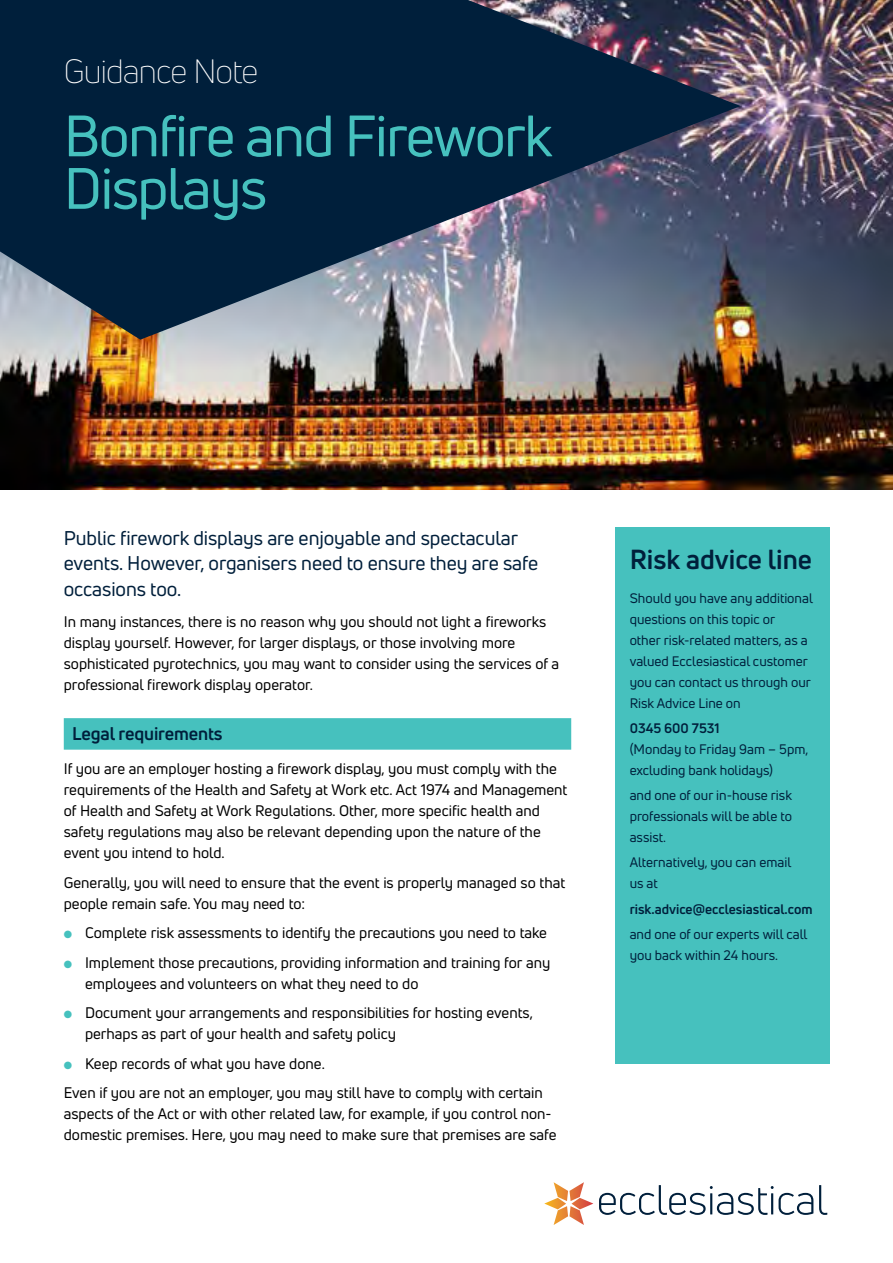
<style>
.page{position:relative;width:893px;height:1263px;background:#fff}
.page>*{position:absolute;margin:0;border:0;box-sizing:border-box;transform-origin:0 0}
.t1{font:57px/52.5px "Uni Neue";letter-spacing:-.025em;color:#46c1be}
.t2{font:300 33px "Uni Neue";letter-spacing:-.025em;color:#fff}
.t3{font:700 27px "Uni Neue";color:#001f3b}
.t4{font:19.5px/25.5px "Uni Neue";letter-spacing:-.005em;color:#001f3b}
.t5{font:700 18px "Uni Neue";letter-spacing:-.005em;color:#001f3b}
.t6{font:15px/21px "Uni Neue";color:#000}
.t7{font:13.5px/21px "Uni Neue";color:#001f3b}
.t8{font:700 13.5px "Uni Neue";color:#001f3b}
.s1{color:#46c1be}
</style>
<div class="page">
<div style="left:615px;top:527px;width:214px;height:537px;background:#46c1be"></div>
<div style="left:64px;top:718px;width:507px;height:32px;background:#46c1be"></div>
<img style="left:0;top:0;width:893px;height:489px">
<svg style="left:0;top:0;width:740px;height:340px;background:#2b4058"></svg>
<svg style="left:599px;top:1185px;width:228px;height:30px"></svg>
<svg style="left:544px;top:1182px;width:49px;height:43px"></svg>
<p class="t2" style="left:64px;top:51px;width:196px">Guidance Note</p>
<p class="t1" style="left:64px;top:109px;width:490px">Bonfire and Firework<br>Displays</p>
<h3 class="t4" style="left:64px;top:525px;width:476px">Public firework displays are enjoyable and spectacular events. However, organisers need to ensure they are safe occasions too.</h3>
<p class="t6" style="left:64px;top:611px;width:497px">In many instances, there is no reason why you should not light a fireworks display yourself. However, for larger displays, or those involving more sophisticated pyrotechnics, you may want to consider using the services of a professional firework display operator.</p>
<h4 class="t5" style="left:72px;top:723px;width:152px">Legal requirements</h4>
<p class="t6" style="left:64px;top:758px;width:505px">If you are an employer hosting a firework display, you must comply with the requirements of the Health and Safety at Work etc. Act 1974 and Management of Health and Safety at Work Regulations. Other, more specific health and safety regulations may also be relevant depending upon the nature of the event you intend to hold.</p>
<p class="t6" style="left:64px;top:872px;width:503px">Generally, you will need to ensure that the event is properly managed so that people remain safe. You may need to:</p>
<p class="t6" style="left:64px;top:922px;width:485px"><span class="s1">●</span> Complete risk assessments to identify the precautions you need to take</p>
<p class="t6" style="left:85px;top:952px;width:467px;text-indent:-21px"><span class="s1">●</span> Implement those precautions, providing information and training for any employees and volunteers on what they need to do</p>
<p class="t6" style="left:85px;top:1002px;width:449px;text-indent:-21px"><span class="s1">●</span> Document your arrangements and responsibilities for hosting events, perhaps as part of your health and safety policy</p>
<p class="t6" style="left:64px;top:1053px;width:263px"><span class="s1">●</span> Keep records of what you have done.</p>
<p class="t6" style="left:64px;top:1082px;width:494px">Even if you are not an employer, you may still have to comply with certain aspects of the Act or with other related law, for example, if you control non&shy;domestic premises. Here, you may need to make sure that premises are safe</p>
<h2 class="t3" style="left:630px;top:542px;width:184px">Risk advice line</h2>
<p class="t7" style="left:630px;top:587px;width:185px">Should you have any additional questions on this topic or<br>other risk-related matters, as a valued Ecclesiastical customer you can contact us through our<br>Risk Advice Line on</p>
<p class="t8" style="left:630px;top:719px;width:91px">0345 600 7531</p>
<p class="t7" style="left:630px;top:738px;width:180px">(Monday to Friday 9am – 5pm,</p>
<p class="t7" style="left:630px;top:757px;width:164px;line-height:25.2px">excluding bank holidays) and one of our in-house risk</p>
<p class="t7" style="left:630px;top:806px;width:164px">professionals will be able to assist.</p>
<p class="t7" style="left:630px;top:852px;width:163px">Alternatively, you can email us at</p>
<h5 class="t8" style="left:630px;top:900px;width:184px">risk.advice@ecclesiastical.com</h5>
<p class="t7" style="left:630px;top:923px;width:179px">and one of our experts will call you back within 24 hours.</p>
</div>
